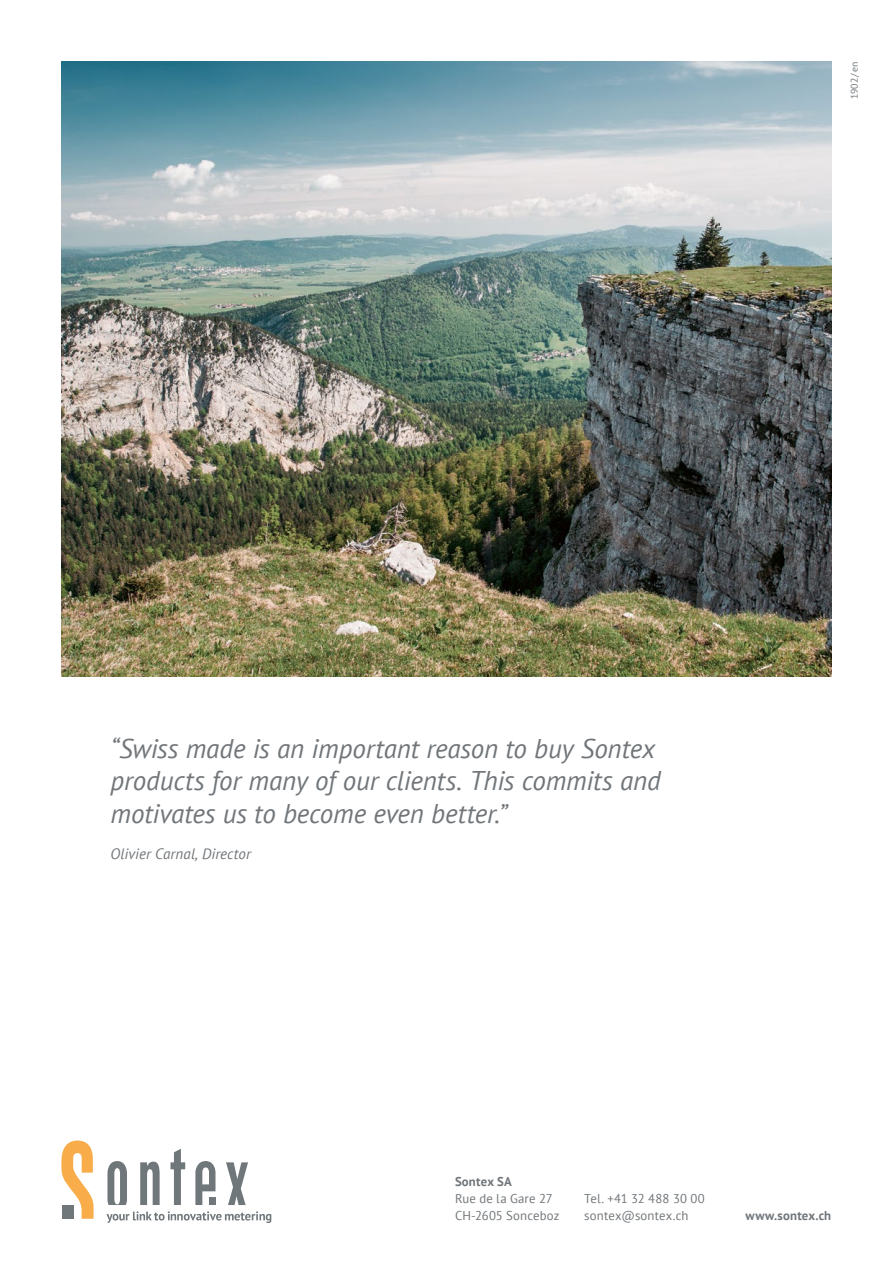
<style>
.page{position:relative;width:893px;height:1263px;background:#fff}
.page>*{position:absolute;margin:0;border:0;box-sizing:border-box;transform-origin:0 0}
.t1{font:italic 27px/32.4px "PT Sans";letter-spacing:-.005em;color:#71767a}
.t2{font:italic 15px "PT Sans";letter-spacing:.005em;color:#71767a}
.t3{font:12.75px/17.2px "PT Sans";letter-spacing:.01em;color:#71767a}
.t4{font:700 12.75px "PT Sans";letter-spacing:.015em;color:#71767a}
.t5{font:9.75px "PT Sans";letter-spacing:.01em;color:#71767a}
</style>
<div class="page">
<img style="left:62px;top:62px;width:769px;height:615px">
<svg style="left:61px;top:1140px;width:33px;height:79px"></svg>
<svg style="left:170px;top:1149px;width:15px;height:56px"></svg>
<svg style="left:226px;top:1162px;width:22px;height:43px"></svg>
<div style="left:209px;top:1197px;width:7px;height:8px;background:#70777a"></div>
<svg style="left:195px;top:1161px;width:20px;height:44px"></svg>
<svg style="left:140px;top:1161px;width:20px;height:44px"></svg>
<svg style="left:107px;top:1161px;width:20px;height:44px"></svg>
<svg style="left:106px;top:1211px;width:165px;height:12px"></svg>
<p class="t5" style="left:848px;top:99px;width:39px;rotate:-90deg">1902/en</p>
<p class="t1" style="left:111px;top:732px;width:552px">“Swiss made is an important reason to buy Sontex products for many of our clients. This commits and motivates us to become even better.”</p>
<p class="t2" style="left:111px;top:844px;width:142px">Olivier Carnal, Director</p>
<p class="t4" style="left:455px;top:1173px;width:58px">Sontex SA</p>
<p class="t3" style="left:455px;top:1190px;width:106px">Rue de la Gare 27<br>CH-2605 Sonceboz</p>
<p class="t3" style="left:584px;top:1190px;width:122px">Tel. +41 32 488 30 00 sontex@sontex.ch</p>
<p class="t4" style="left:745px;top:1207px;width:87px">www.sontex.ch</p>
</div>
